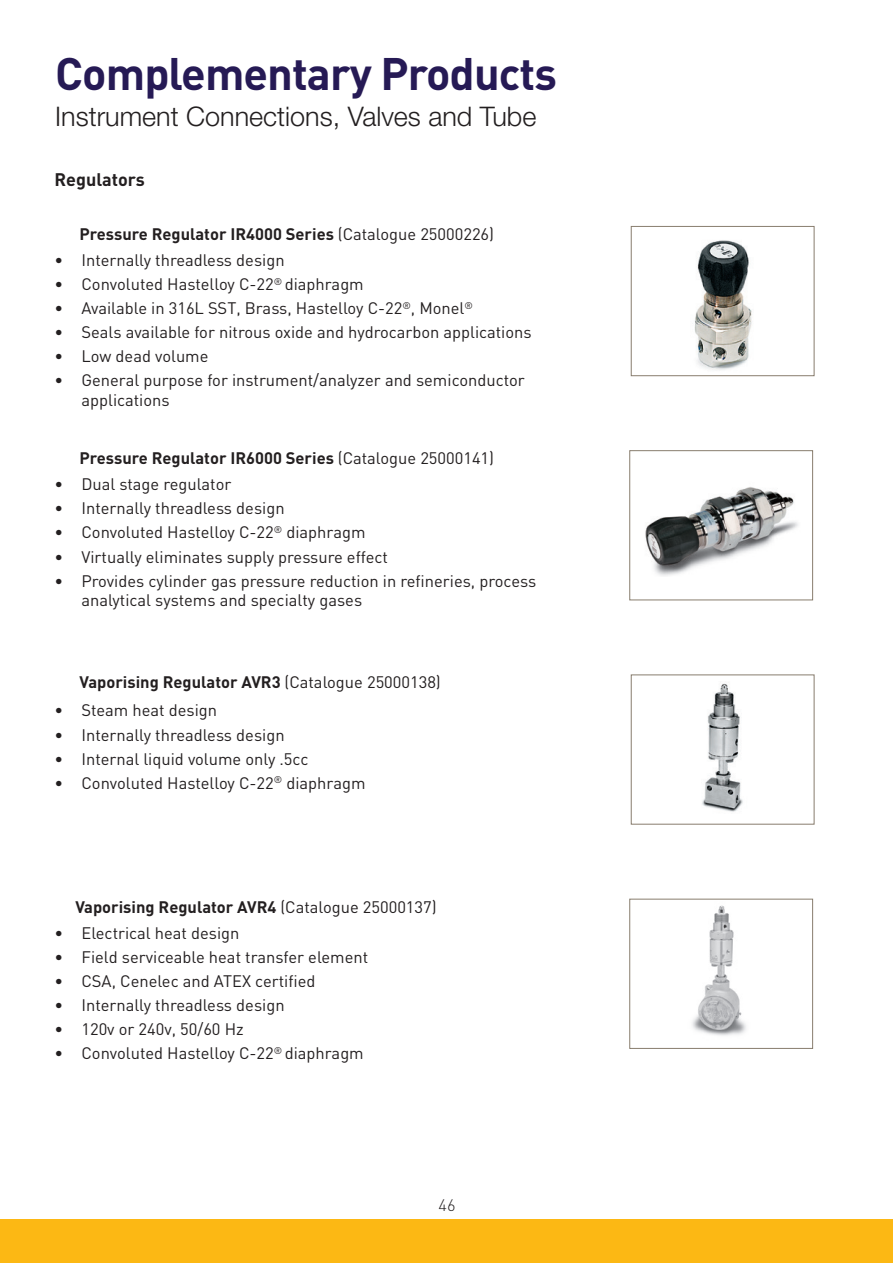
<style>
.page{position:relative;width:893px;height:1263px;background:#fff}
.page>*{position:absolute;margin:0;border:0;box-sizing:border-box;transform-origin:0 0}
.t1{font:700 45px "DINOT";letter-spacing:-.02em;color:#261a55}
.t2{font:300 27px "Helvetica Neue LT Std";color:#231f20}
.t3{font:700 18px "DINOT";color:#231f20}
.t4{font:16.5px/19.8px "DINOT";color:#231f20}
.t5{font:700 16.5px "DINOT";color:#231f20}
.t6{font:300 16.5px "DINOT";color:#231f20}
.s1{font-weight:400}
</style>
<div class="page">
<div style="left:0;top:1219px;width:893px;height:44px;background:#fcb814"></div>
<img style="left:702px;top:683px;width:41px;height:129px">
<div style="left:631px;top:674px;width:183px;height:150px;border:1px solid #887d6e"></div>
<img style="left:694px;top:240px;width:58px;height:130px">
<div style="left:631px;top:226px;width:183px;height:150px;border:1px solid #887d6e"></div>
<img style="left:645px;top:487px;width:153px;height:89px">
<div style="left:629px;top:450px;width:184px;height:150px;border:1px solid #887d6e"></div>
<img style="left:692px;top:905px;width:54px;height:131px">
<div style="left:629px;top:899px;width:184px;height:150px;border:1px solid #887d6e"></div>
<h1 class="t1" style="left:55px;top:43px;width:503px">Complementary Products</h1>
<h2 class="t2" style="left:55px;top:100px;width:483px">Instrument Connections, Valves and Tube</h2>
<p class="t3" style="left:54px;top:168px;width:92px">Regulators</p>
<p class="t5" style="left:80px;top:223px;width:416px">Pressure Regulator IR4000 Series <span class="s1">(Catalogue 25000226)</span></p>
<p class="t4" style="left:54px;top:250px;width:232px">• Internally threadless design</p>
<p class="t4" style="left:54px;top:274px;width:311px">• Convoluted Hastelloy C-22<sup>®</sup> diaphragm</p>
<p class="t4" style="left:54px;top:298px;width:420px">• Available in 316L SST, Brass, Hastelloy C-22<sup>®</sup>, Monel<sup>®</sup></p>
<p class="t4" style="left:54px;top:322px;width:479px">• Seals available for nitrous oxide and hydrocarbon applications</p>
<p class="t4" style="left:54px;top:346px;width:156px">• Low dead volume</p>
<p class="t4" style="left:81px;top:370px;width:445px;text-indent:-27px">• General purpose for instrument/analyzer and semiconductor applications</p>
<p class="t5" style="left:80px;top:447px;width:416px">Pressure Regulator IR6000 Series <span class="s1">(Catalogue 25000141)</span></p>
<p class="t4" style="left:54px;top:474px;width:178px">• Dual stage regulator</p>
<p class="t4" style="left:54px;top:498px;width:232px">• Internally threadless design</p>
<p class="t4" style="left:54px;top:522px;width:313px">• Convoluted Hastelloy C-22<sup>®</sup> diaphragm</p>
<p class="t4" style="left:54px;top:546px;width:335px">• Virtually eliminates supply pressure effect</p>
<p class="t4" style="left:81px;top:570px;width:456px;text-indent:-27px">• Provides cylinder gas pressure reduction in refineries, process analytical systems and specialty gases</p>
<p class="t5" style="left:80px;top:671px;width:363px">Vaporising Regulator AVR3 <span class="s1">(Catalogue 25000138)</span></p>
<p class="t4" style="left:54px;top:700px;width:164px">• Steam heat design</p>
<p class="t4" style="left:54px;top:724px;width:232px">• Internally threadless design</p>
<p class="t4" style="left:54px;top:748px;width:256px">• Internal liquid volume only .5cc</p>
<p class="t4" style="left:54px;top:772px;width:313px">• Convoluted Hastelloy C-22<sup>®</sup> diaphragm</p>
<p class="t5" style="left:75px;top:895px;width:363px">Vaporising Regulator AVR4 <span class="s1">(Catalogue 25000137)</span></p>
<p class="t4" style="left:54px;top:922px;width:186px">• Electrical heat design</p>
<p class="t4" style="left:54px;top:946px;width:315px">• Field serviceable heat transfer element</p>
<p class="t4" style="left:54px;top:970px;width:262px">• CSA, Cenelec and ATEX certified</p>
<p class="t4" style="left:54px;top:994px;width:232px">• Internally threadless design</p>
<p class="t4" style="left:54px;top:1018px;width:191px">• 120v or 240v, 50/60 Hz</p>
<p class="t4" style="left:54px;top:1042px;width:311px">• Convoluted Hastelloy C-22<sup>®</sup> diaphragm</p>
<p class="t6" style="left:439px;top:1193px;width:18px">46</p>
</div>
